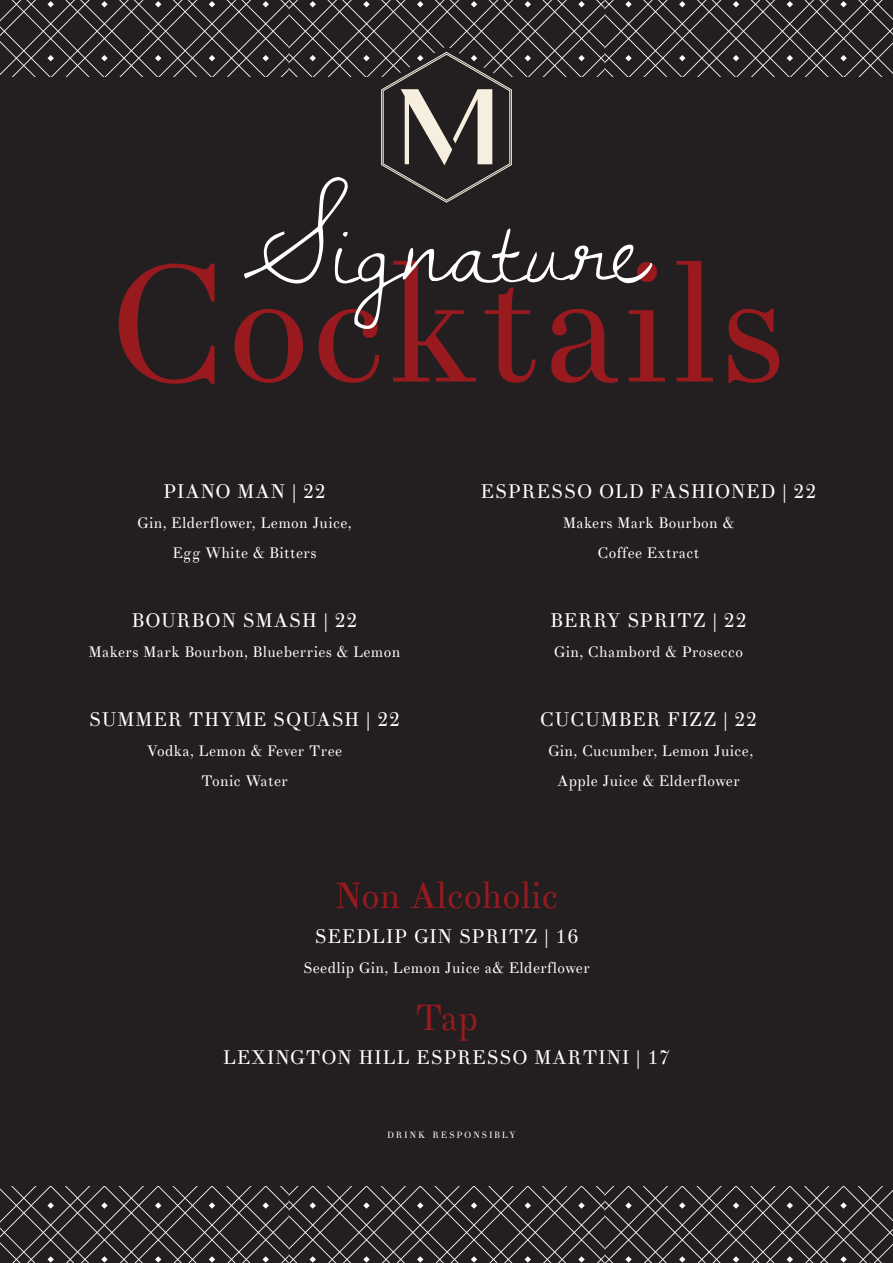
<style>
.page{position:relative;width:893px;height:1263px;background:#fff}
.page>*{position:absolute;margin:0;border:0;box-sizing:border-box;transform-origin:0 0}
.t1{font:165.15px "Theano Didot";color:#981a1e}
.cocktail{font:105px "Dawningofa New Day";color:#fff}
.Headings{font:36px "Theano Didot";color:#981a1e}
.cocktail-2{font:19.5px "Theano Didot";letter-spacing:.04em;color:#fff}
.description{font:15px/30px "Theano Didot";letter-spacing:.025em;color:#fff;text-align:center}
.cocktail-3{font:15px/30px "Theano Didot";letter-spacing:.025em;color:#fff;text-align:center}
.description-2{font:9px "Theano Didot";letter-spacing:.2em;color:#fff}
</style>
<div class="page">
<svg style="left:0;top:1186px;width:289px;height:77px;background:#363334"></svg>
<svg style="left:289px;top:1186px;width:315px;height:77px;background:#383536"></svg>
<svg style="left:604px;top:1186px;width:289px;height:77px;background:#3a3738"></svg>
<svg style="left:0;top:0;width:289px;height:77px;background:#363233"></svg>
<svg style="left:289px;top:0;width:315px;height:77px;background:#373334"></svg>
<svg style="left:604px;top:0;width:289px;height:77px;background:#393637"></svg>
<div style="left:0;top:77px;width:893px;height:1109px;background:#231f20"></div>
<svg style="left:376px;top:47px;width:141px;height:156px"></svg>
<p class="cocktail" style="left:243px;top:184px;width:409px">Signature</p>
<p class="t1" style="left:107px;top:223px;width:680px">Cocktails</p>
<p class="cocktail-2" style="left:163px;top:479px;width:164px">PIANO MAN | 22</p>
<p class="description" style="left:137px;top:508px;width:216px">Gin, Elderflower, Lemon Juice,<br>Egg White &amp; Bitters</p>
<p class="cocktail-2" style="left:131px;top:608px;width:228px">BOURBON SMASH | 22</p>
<p class="description" style="left:89px;top:637px;width:313px">Makers Mark Bourbon, Blueberries &amp; Lemon</p>
<p class="cocktail-2" style="left:89px;top:707px;width:313px">SUMMER THYME SQUASH | 22</p>
<p class="description" style="left:147px;top:736px;width:197px">Vodka, Lemon &amp; Fever Tree<br>Tonic Water</p>
<p class="cocktail-2" style="left:481px;top:479px;width:337px">ESPRESSO OLD FASHIONED | 22</p>
<p class="cocktail-3" style="left:563px;top:508px;width:173px">Makers Mark Bourbon &amp;<br>Coffee Extract</p>
<p class="cocktail-2" style="left:550px;top:608px;width:198px">BERRY SPRITZ | 22</p>
<p class="description" style="left:554px;top:637px;width:191px">Gin, Chambord &amp; Prosecco</p>
<p class="cocktail-2" style="left:540px;top:707px;width:219px">CUCUMBER FIZZ | 22</p>
<p class="description" style="left:548px;top:736px;width:207px">Gin, Cucumber, Lemon Juice,<br>Apple Juice &amp; Elderflower</p>
<p class="Headings" style="left:335px;top:874px;width:225px">Non Alcoholic</p>
<p class="cocktail-2" style="left:315px;top:924px;width:265px">SEEDLIP GIN SPRITZ | 16</p>
<p class="description" style="left:303px;top:953px;width:288px">Seedlip Gin, Lemon Juice a&amp; Elderflower</p>
<p class="Headings" style="left:415px;top:995px;width:65px">Tap</p>
<p class="cocktail-2" style="left:223px;top:1045px;width:449px">LEXINGTON HILL ESPRESSO MARTINI | 17</p>
<p class="description-2" style="left:387px;top:1129px;width:130px">DRINK RESPONSIBLY</p>
</div>
